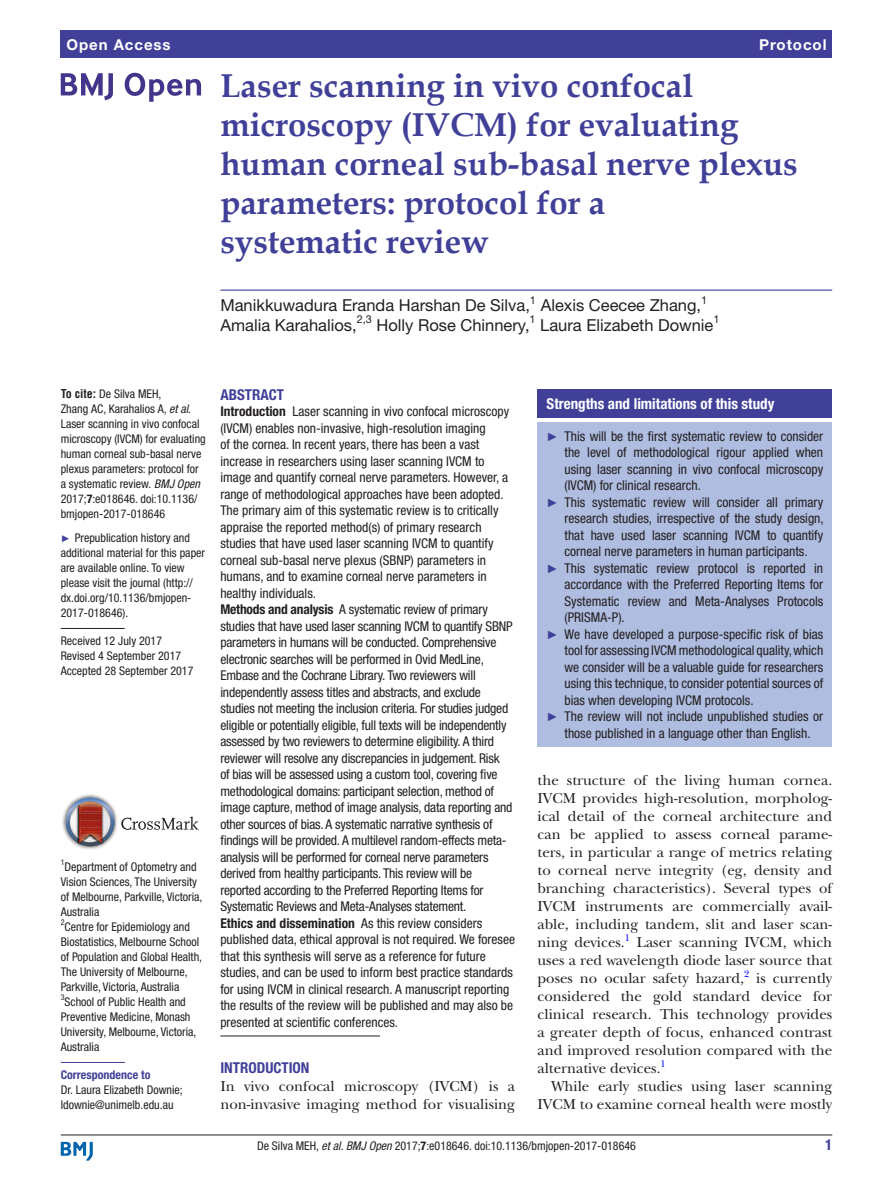
<style>
.page{position:relative;width:893px;height:1191px;background:#fff}
.page>*{position:absolute;margin:0;border:0;box-sizing:border-box;transform-origin:0 0}
.t1{font:700 33px/39px "Book Antiqua";color:#414099}
.t2{font:16.5px "Helvetica Neue LT Std";color:#231f20}
.t3{font:15px/18px "New Baskerville";color:#231f20;text-align:justify}
.t4{font:700 condensed 15px "Helvetica Neue LT Std";color:#fff}
.t5{font:700 condensed 15px "Helvetica Neue LT Std";color:#414099}
.t6{font:700 15px "Helvetica Neue LT Std";letter-spacing:.065em;color:#fff}
.t7{font:condensed 13.5px/16.5px "Helvetica Neue LT Std";color:#231f20}
.t8{font:condensed 12px/15px "Helvetica Neue LT Std";color:#231f20}
.t9{font:700 condensed 12px "Helvetica Neue LT Std";color:#414099}
.t10{font:10.95px "Helvetica Neue LT Std";color:#231f20}
.t11{font:9.9px "New Baskerville";color:#00f}
.t12{font:condensed 7.95px "Helvetica Neue LT Std";color:#231f20}
.s1{font-family:"Helvetica LT Std";font-weight:700}
.s2{font-style:italic}
.s3{font-weight:700}
.s4{font-family:"Arial";font-stretch:normal;font-size:9.75px;color:#414099}
.s5{font-family:"Arial";font-stretch:normal;font-size:12px;color:#414099}
</style>
<div class="page">
<hr style="left:61px;top:1134px;width:771px;height:1px;background:#231f20">
<svg style="left:61px;top:1141px;width:32px;height:19px"></svg>
<div style="left:61px;top:31px;width:771px;height:27px;background:#414099"></div>
<hr style="left:220px;top:1035px;width:160px;height:1px;background:#231f20">
<hr style="left:220px;top:289px;width:612px;height:2px;background:#414099">
<hr style="left:61px;top:628px;width:64px;height:1px;background:#231f20">
<hr style="left:61px;top:1062px;width:64px;height:1px;background:#414099">
<svg style="left:61px;top:73px;width:52px;height:27px"></svg>
<svg style="left:125px;top:73px;width:76px;height:29px"></svg>
<img style="left:62px;top:794px;width:55px;height:55px">
<svg style="left:66px;top:797px;width:49px;height:49px;background:#a78588"></svg>
<svg style="left:121px;top:816px;width:78px;height:13px"></svg>
<div style="left:538px;top:389px;width:294px;height:29px;background:#414099"></div>
<div style="left:538px;top:422px;width:294px;height:324px;background:#afbde1"></div>
<p class="t6" style="left:66px;top:35px;width:106px">Open Access</p>
<p class="t6" style="left:759px;top:35px;width:69px">Protocol</p>
<h1 class="t1" style="left:220px;top:66px;width:579px">Laser scanning in vivo confocal microscopy (IVCM) for evaluating human corneal sub-basal nerve plexus parameters: protocol for a<br>systematic review</h1>
<p class="t2" style="left:220px;top:296px;width:311px">Manikkuwadura Eranda Harshan De Silva,</p>
<p class="t10" style="left:530px;top:293px;width:8px">1</p>
<p class="t2" style="left:541px;top:296px;width:162px">Alexis Ceecee Zhang,</p>
<p class="t10" style="left:701px;top:293px;width:8px">1</p>
<p class="t2" style="left:220px;top:315px;width:138px">Amalia Karahalios,</p>
<p class="t10" style="left:357px;top:313px;width:17px">2,3</p>
<p class="t2" style="left:376px;top:315px;width:155px">Holly Rose Chinnery,</p>
<p class="t10" style="left:530px;top:313px;width:8px">1</p>
<p class="t2" style="left:540px;top:315px;width:175px">Laura Elizabeth Downie</p>
<p class="t10" style="left:713px;top:313px;width:8px">1</p>
<p class="t8" style="left:61px;top:386px;width:147px"><span class="s1">To cite:</span> De Silva MEH,<br>Zhang AC, Karahalios A, <span class="s2">et al</span>.<br>Laser scanning in vivo confocal microscopy (IVCM) for evaluating human corneal sub-basal nerve plexus parameters: protocol for a systematic review. <span class="s2">BMJ Open<br></span>2017;<span class="s3">7</span>:e018646. doi:10.1136/ bmjopen-2017-018646</p>
<p class="t8" style="left:61px;top:530px;width:146px"><span class="s4">►</span> Prepublication history and additional material for this paper are available online. To view please visit the journal (http:// dx.doi.org/10.1136/bmjopen-<br>2017-018646).</p>
<p class="t8" style="left:61px;top:633px;width:134px">Received 12 July 2017<br>Revised 4 September 2017<br>Accepted 28 September 2017</p>
<p class="t12" style="left:61px;top:858px;width:5px">1</p>
<p class="t8" style="left:61px;top:859px;width:143px;text-indent:4px">Department of Optometry and<br>Vision Sciences, The University of Melbourne, Parkville, Victoria,<br>Australia</p>
<p class="t12" style="left:61px;top:918px;width:5px">2</p>
<p class="t8" style="left:61px;top:919px;width:143px;text-indent:4px">Centre for Epidemiology and<br>Biostatistics, Melbourne School of Population and Global Health,<br>The University of Melbourne,<br>Parkville, Victoria, Australia<br><sup>3</sup>School of Public Health and<br>Preventive Medicine, Monash<br>University, Melbourne, Victoria,<br>Australia</p>
<p class="t9" style="left:61px;top:1067px;width:91px">Correspondence to</p>
<p class="t8" style="left:61px;top:1082px;width:124px">Dr. Laura Elizabeth Downie; ldownie@unimelb.edu.au</p>
<p class="t5" style="left:220px;top:385px;width:65px">ABSTRACT</p>
<p class="t7" style="left:220px;top:403px;width:296px"><span class="s3">Introduction</span> Laser scanning in vivo confocal microscopy (IVCM) enables non-invasive, high-resolution imaging<br>of the cornea. In recent years, there has been a vast increase in researchers using laser scanning IVCM to image and quantify corneal nerve parameters. However, a range of methodological approaches have been adopted.<br>The primary aim of this systematic review is to critically appraise the reported method(s) of primary research studies that have used laser scanning IVCM to quantify corneal sub-basal nerve plexus (SBNP) parameters in humans, and to examine corneal nerve parameters in healthy individuals.<br><span class="s3">Methods and analysis</span> A systematic review of primary studies that have used laser scanning IVCM to quantify SBNP parameters in humans will be conducted. Comprehensive electronic searches will be performed in Ovid MedLine, Embase and the Cochrane Library. Two reviewers will independently assess titles and abstracts, and exclude studies not meeting the inclusion criteria. For studies judged eligible or potentially eligible, full texts will be independently assessed by two reviewers to determine eligibility. A third reviewer will resolve any discrepancies in judgement. Risk<br>of bias will be assessed using a custom tool, covering five methodological domains: participant selection, method of image capture, method of image analysis, data reporting and other sources of bias. A systematic narrative synthesis of findings will be provided. A multilevel random-effects meta&shy;analysis will be performed for corneal nerve parameters derived from healthy participants. This review will be reported according to the Preferred Reporting Items for Systematic Reviews and Meta-Analyses statement.<br><span class="s3">Ethics and dissemination</span> As this review considers published data, ethical approval is not required. We foresee that this synthesis will serve as a reference for future studies, and can be used to inform best practice standards for using IVCM in clinical research. A manuscript reporting the results of the review will be published and may also be presented at scientific conferences.</p>
<p class="t5" style="left:220px;top:1059px;width:91px">Introduction</p>
<p class="t3" style="left:220px;top:1077px;width:296px">In vivo confocal microscopy (IVCM) is a non-invasive imaging method for visualising</p>
<p class="t4" style="left:547px;top:394px;width:229px">Strengths and limitations of this study</p>
<p class="t7" style="left:547px;top:427px;width:278px"><span class="s5">►</span> This will be the first systematic review to consider</p>
<p class="t7" style="left:565px;top:444px;width:260px">the level of methodological rigour applied when</p>
<p class="t7" style="left:565px;top:460px;width:260px">using laser scanning in vivo confocal microscopy</p>
<p class="t7" style="left:565px;top:477px;width:138px">(IVCM) for clinical research.</p>
<p class="t7" style="left:547px;top:493px;width:278px"><span class="s5">►</span> This systematic review will consider all primary</p>
<p class="t7" style="left:565px;top:510px;width:261px">research studies, irrespective of the study design,</p>
<p class="t7" style="left:565px;top:526px;width:260px">that have used laser scanning IVCM to quantify</p>
<p class="t7" style="left:565px;top:543px;width:245px">corneal nerve parameters in human participants.</p>
<p class="t7" style="left:547px;top:559px;width:278px"><span class="s5">►</span> This systematic review protocol is reported in</p>
<p class="t7" style="left:565px;top:576px;width:260px">accordance with the Preferred Reporting Items for</p>
<p class="t7" style="left:565px;top:592px;width:260px">Systematic review and Meta-Analyses Protocols</p>
<p class="t7" style="left:565px;top:609px;width:62px">(PRISMA-P).</p>
<p class="t7" style="left:547px;top:625px;width:278px"><span class="s5">►</span> We have developed a purpose-specific risk of bias</p>
<p class="t7" style="left:565px;top:642px;width:260px">tool for assessing IVCM methodological quality, which</p>
<p class="t7" style="left:565px;top:658px;width:260px">we consider will be a valuable guide for researchers</p>
<p class="t7" style="left:565px;top:675px;width:260px">using this technique, to consider potential sources of</p>
<p class="t7" style="left:565px;top:691px;width:191px">bias when developing IVCM protocols.</p>
<p class="t7" style="left:547px;top:708px;width:278px"><span class="s5">►</span> The review will not include unpublished studies or</p>
<p class="t7" style="left:565px;top:724px;width:247px">those published in a language other than English.</p>
<p class="t3" style="left:538px;top:771px;width:296px">the structure of the living human cornea.<br>IVCM provides high-resolution, morpholog&shy;ical detail of the corneal architecture and can be applied to assess corneal parame&shy;ters, in particular a range of metrics relating to corneal nerve integrity (eg, density and branching characteristics). Several types of IVCM instruments are commercially avail&shy;able, including tandem, slit and laser scan&shy;ning devices.</p>
<p class="t11" style="left:625px;top:931px;width:7px">1</p>
<p class="t3" style="left:538px;top:933px;width:296px;text-indent:99px">Laser scanning IVCM, which uses a red wavelength diode laser source that poses no ocular safety hazard,</p>
<p class="t11" style="left:744px;top:967px;width:7px">2</p>
<p class="t3" style="left:538px;top:969px;width:296px;text-indent:219px">is currently considered the gold standard device for clinical research. This technology provides a greater depth of focus, enhanced contrast and improved resolution compared with the alternative devices.<sup>1</sup></p>
<p class="t3" style="left:538px;top:1077px;width:296px;text-align:right">While early studies using laser scanning<br>IVCM to examine corneal health were mostly</p>
<p class="t8" style="left:257px;top:1137px;width:380px">De Silva MEH, <span class="s2">et al</span>. <span class="s2">BMJ Open</span> 2017;<span class="s3">7</span>:e018646. doi:10.1136/bmjopen-2017-018646</p>
<p class="t5" style="left:825px;top:1135px;width:9px">1</p>
</div>
